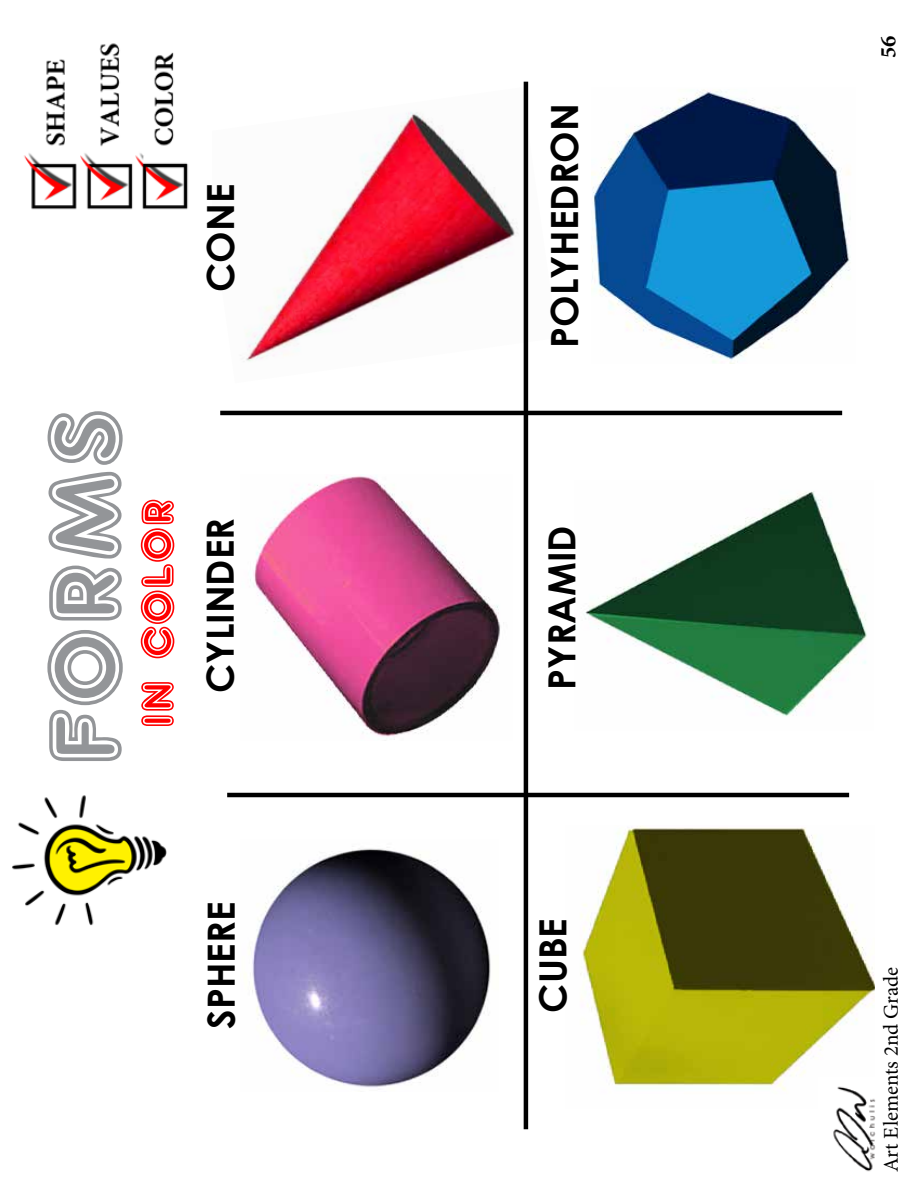
<style>
.page{position:relative;width:918px;height:1188px;background:#fff}
.page>*{position:absolute;margin:0;border:0;box-sizing:border-box;transform-origin:0 0}
.t1{font:135px "ARDELANEY";color:#939598}
.t2{font:60px "ARDELANEY";color:#f00}
.t3{font:700 37.5px "Century Gothic";color:#000}
.t4{font:700 22.5px "Minion Pro";color:#000}
.t5{font:21px "Minion Pro";color:#000}
</style>
<div class="page">
<img style="left:12px;top:795px;width:155px;height:131px">
<img style="left:592px;top:89px;width:258px;height:275px">
<img style="left:246px;top:87px;width:283px;height:296px">
<hr style="left:524px;top:82px;width:4px;height:1047px;background:#000">
<hr style="left:227px;top:793px;width:622px;height:4px;background:#000">
<hr style="left:220px;top:411px;width:622px;height:4px;background:#000">
<img style="left:244px;top:848px;width:247px;height:239px">
<img style="left:250px;top:476px;width:251px;height:264px">
<img style="left:580px;top:826px;width:294px;height:265px">
<img style="left:585px;top:491px;width:282px;height:225px">
<img style="left:24px;top:43px;width:164px;height:167px">
<div style="left:125px;top:0;width:20px;height:150px;background:#fff"></div>
<img style="left:819px;top:1077px;width:57px;height:95px">
<p class="t3" style="left:192px;top:292px;width:109px;rotate:-90deg">cone</p>
<h1 class="t1" style="left:-5px;top:765px;width:358px;rotate:-90deg">forms</h1>
<h2 class="t2" style="left:117px;top:728px;width:232px;rotate:-90deg">in color</h2>
<p class="t3" style="left:192px;top:693px;width:176px;rotate:-90deg">cylinder</p>
<p class="t3" style="left:193px;top:1029px;width:128px;rotate:-90deg">sphere</p>
<p class="t3" style="left:536px;top:348px;width:246px;rotate:-90deg">polyhedron</p>
<p class="t3" style="left:534px;top:690px;width:166px;rotate:-90deg">pyramid</p>
<p class="t3" style="left:525px;top:1013px;width:96px;rotate:-90deg">cube</p>
<p class="t4" style="left:873px;top:58px;width:24px;rotate:-90deg">56</p>
<p class="t5" style="left:877px;top:1172px;width:207px;rotate:-90deg">Art Elements 2nd Grade</p>
</div>
